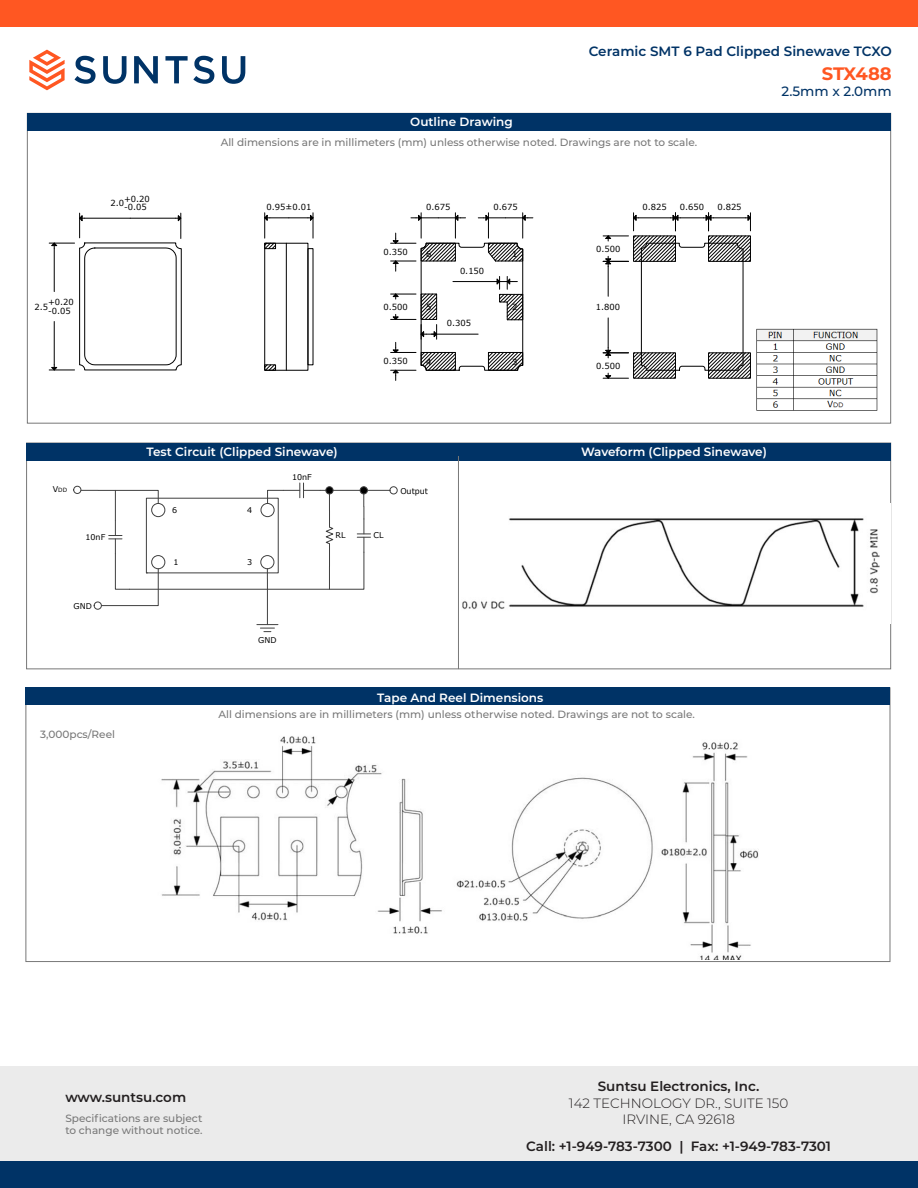
<style>
.page{position:relative;width:918px;height:1188px;background:#fff}
.page>*{position:absolute;margin:0;border:0;box-sizing:border-box;transform-origin:0 0}
.t1{font:700 18px "Montserrat";letter-spacing:-.01em;color:#ff5722}
.t2{font:600 13.5px "Montserrat";color:#231f20}
.t3{font:300 13.5px/16.2px "Montserrat";color:#231f20;text-align:center}
.t4{font:600 13.5px "Montserrat";color:#036}
.t5{font:500 13.5px "Montserrat";color:#036}
.t6{font:600 12px "Montserrat";color:#fff}
.t7{font:500 10.5px/12.6px "Montserrat";color:#787878}
.t8{font:8.4px/8.4px "Verdana";color:#000}
.t9{font:7.95px "Verdana";color:#000}
.t10{font:5.85px "Verdana";color:#000}
.s1{font-size:7.95px}
</style>
<div class="page">
<div style="left:0;top:1066px;width:918px;height:122px;background:#ebebeb"></div>
<svg style="left:74px;top:56px;width:22px;height:28px"></svg>
<svg style="left:103px;top:56px;width:24px;height:28px"></svg>
<svg style="left:134px;top:56px;width:24px;height:27px"></svg>
<svg style="left:222px;top:56px;width:23px;height:28px"></svg>
<svg style="left:29px;top:50px;width:36px;height:40px"></svg>
<svg style="left:165px;top:56px;width:49px;height:28px"></svg>
<div style="left:0;top:0;width:918px;height:27px;background:#ff5722"></div>
<div style="left:0;top:1161px;width:918px;height:27px;background:#036"></div>
<div style="left:26px;top:443px;width:865px;height:18px;background:#036"></div>
<svg style="left:257px;top:624px;width:21px;height:8px"></svg>
<hr style="left:267px;top:589px;width:1px;height:36px;background:#404040">
<div style="left:390px;top:487px;width:7px;height:7px;border:1px solid #404040;border-radius:50%"></div>
<hr style="left:320px;top:490px;width:70px;height:1px;background:#404040">
<div style="left:94px;top:602px;width:7px;height:7px;border:1px solid #404040;border-radius:50%"></div>
<svg style="left:101px;top:483px;width:270px;height:123px"></svg>
<div style="left:74px;top:486px;width:7px;height:8px;border:1px solid #404040;border-radius:50%"></div>
<hr style="left:81px;top:490px;width:34px;height:1px;background:#404040">
<img style="left:462px;top:518px;width:418px;height:92px">
<hr style="left:458px;top:456px;width:1px;height:213px;background:#787878">
<div style="left:26px;top:687px;width:864px;height:18px;background:#036"></div>
<img style="left:161px;top:736px;width:598px;height:223px">
<div style="left:27px;top:113px;width:864px;height:18px;background:#036"></div>
<div style="left:265px;top:243px;width:43px;height:127px;border:1px solid #000"></div>
<hr style="left:286px;top:243px;width:1px;height:127px;background:#000">
<svg style="left:264px;top:364px;width:12px;height:7px"></svg>
<div style="left:265px;top:365px;width:11px;height:5px;border:1px solid #000"></div>
<svg style="left:49px;top:213px;width:133px;height:158px"></svg>
<svg style="left:264px;top:213px;width:50px;height:36px"></svg>
<svg style="left:391px;top:213px;width:142px;height:167px"></svg>
<svg style="left:603px;top:213px;width:148px;height:166px"></svg>
<img style="left:756px;top:328px;width:122px;height:83px">
<p class="t6" style="left:410px;top:114px;width:104px">Outline Drawing</p>
<p class="t4" style="left:589px;top:42px;width:305px">Ceramic SMT 6 Pad Clipped Sinewave TCXO</p>
<p class="t5" style="left:782px;top:82px;width:112px">2.5mm x 2.0mm</p>
<h1 class="t1" style="left:822px;top:60px;width:72px">STX488</h1>
<p class="t8" style="left:34px;top:302px;width:15px">2.5</p>
<p class="t8" style="left:48px;top:298px;width:27px">+0.20 -0.05</p>
<p class="t8" style="left:110px;top:199px;width:15px">2.0</p>
<p class="t8" style="left:124px;top:195px;width:27px">+0.20 -0.05</p>
<p class="t7" style="left:221px;top:135px;width:478px">All dimensions are in millimeters (mm) unless otherwise noted. Drawings are not to scale.</p>
<p class="t8" style="left:267px;top:203px;width:46px">0.95±0.01</p>
<p class="t8" style="left:426px;top:203px;width:26px">0.675</p>
<p class="t8" style="left:493px;top:203px;width:26px">0.675</p>
<p class="t8" style="left:642px;top:203px;width:26px">0.825</p>
<p class="t8" style="left:680px;top:203px;width:26px">0.650</p>
<p class="t8" style="left:717px;top:203px;width:26px">0.825</p>
<p class="t8" style="left:384px;top:248px;width:26px">0.350</p>
<p class="t8" style="left:426px;top:250px;width:7px">6</p>
<p class="t8" style="left:512px;top:250px;width:7px">1</p>
<p class="t8" style="left:596px;top:244px;width:26px">0.500</p>
<p class="t8" style="left:460px;top:266px;width:26px">0.150</p>
<p class="t8" style="left:384px;top:302px;width:26px">0.500</p>
<p class="t8" style="left:426px;top:303px;width:7px">5</p>
<p class="t8" style="left:512px;top:303px;width:7px">2</p>
<p class="t8" style="left:596px;top:303px;width:26px">1.800</p>
<p class="t8" style="left:447px;top:319px;width:26px">0.305</p>
<p class="t8" style="left:384px;top:357px;width:26px">0.350</p>
<p class="t8" style="left:426px;top:357px;width:7px">4</p>
<p class="t8" style="left:512px;top:357px;width:7px">3</p>
<p class="t8" style="left:596px;top:361px;width:26px">0.500</p>
<p class="t10" style="left:53px;top:486px;width:16px"><span class="s1">V</span>DD</p>
<p class="t9" style="left:85px;top:531px;width:21px">10nF</p>
<p class="t6" style="left:147px;top:443px;width:193px">Test Circuit (Clipped Sinewave)</p>
<p class="t6" style="left:581px;top:443px;width:187px">Waveform (Clipped Sinewave)</p>
<p class="t9" style="left:172px;top:505px;width:7px">6</p>
<p class="t9" style="left:247px;top:505px;width:7px">4</p>
<p class="t9" style="left:173px;top:557px;width:7px">1</p>
<p class="t9" style="left:247px;top:557px;width:7px">3</p>
<p class="t9" style="left:292px;top:472px;width:21px">10nF</p>
<p class="t9" style="left:336px;top:530px;width:12px">RL</p>
<p class="t9" style="left:373px;top:530px;width:12px">CL</p>
<p class="t9" style="left:400px;top:485px;width:29px">Output</p>
<p class="t9" style="left:74px;top:601px;width:20px">GND</p>
<p class="t7" style="left:40px;top:727px;width:76px">3,000pcs/Reel</p>
<p class="t9" style="left:258px;top:634px;width:20px">GND</p>
<p class="t6" style="left:377px;top:689px;width:168px">Tape And Reel Dimensions</p>
<p class="t7" style="left:218px;top:708px;width:478px">All dimensions are in millimeters (mm) unless otherwise noted. Drawings are not to scale.</p>
<p class="t2" style="left:65px;top:1088px;width:122px">www.suntsu.com</p>
<p class="t7" style="left:65px;top:1111px;width:139px">Specifications are subject to change without notice.</p>
<p class="t2" style="left:598px;top:1077px;width:163px">Suntsu Electronics, Inc.</p>
<p class="t3" style="left:569px;top:1094px;width:221px">142 TECHNOLOGY DR., SUITE 150<br>IRVINE, CA 92618</p>
<p class="t2" style="left:526px;top:1137px;width:306px">Call: +1-949-783-7300 | Fax: +1-949-783-7301</p>
</div>
